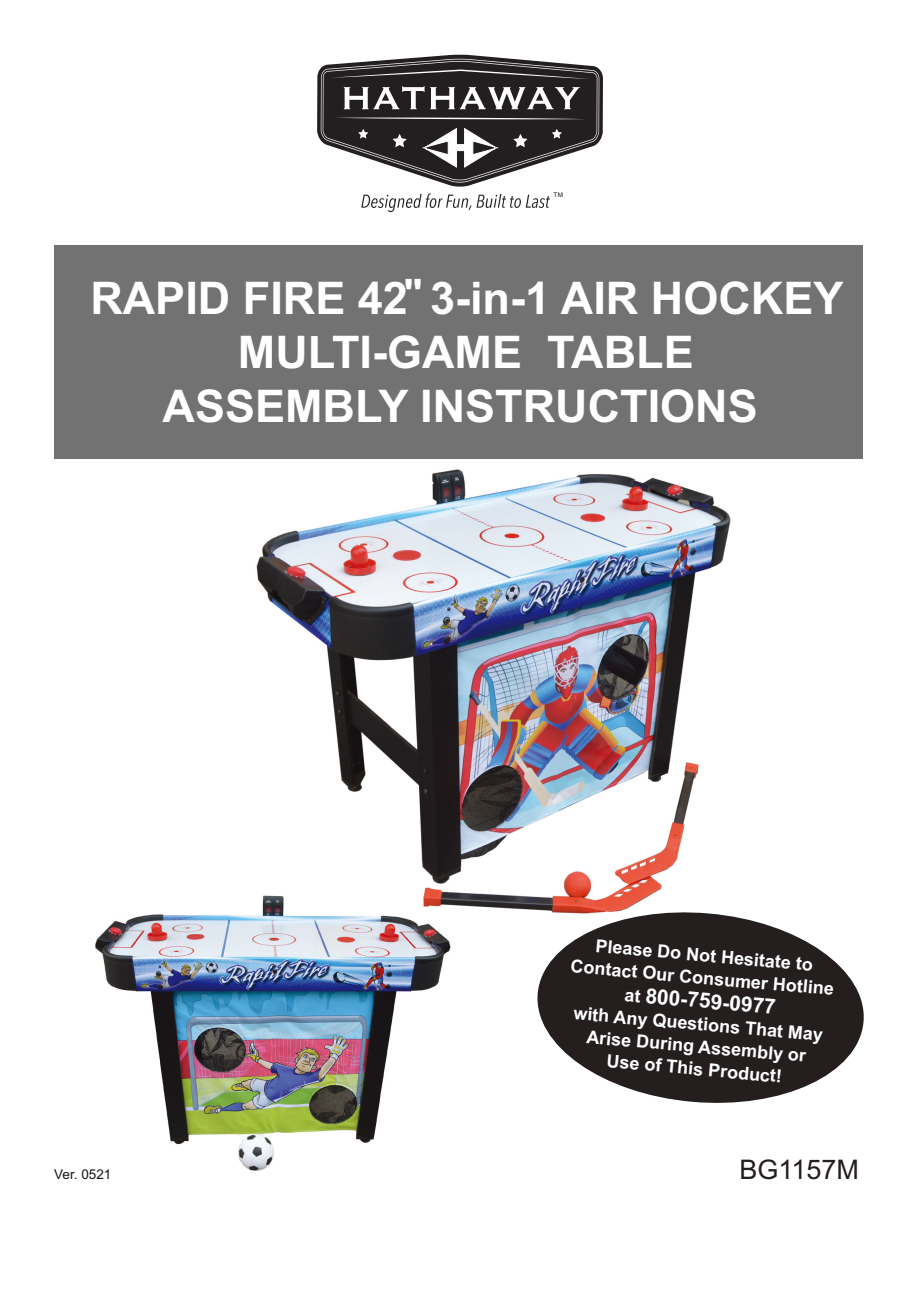
<style>
.page{position:relative;width:920px;height:1290px;background:#fff}
.page>*{position:absolute;margin:0;border:0;box-sizing:border-box;transform-origin:0 0}
.t1{font:700 45px/54px "Arial";color:#fff;text-align:center}
.t2{font:27px "Arial";color:#241e1e}
.t3{font:700 21px "Arial";color:#fff}
.t4{font:700 18px/22.5px "Arial";color:#fff;text-align:center}
.t5{font:13.5px "Arial";color:#191413}
.t6{font:6.3px "Arial";color:#231916}
.s1{font-size:40.65px}
.s2{font-size:18px}
</style>
<div class="page">
<svg style="left:317px;top:55px;width:286px;height:132px"></svg>
<svg style="left:361px;top:193px;width:110px;height:19px"></svg>
<svg style="left:477px;top:194px;width:73px;height:14px"></svg>
<img style="left:256px;top:469px;width:475px;height:441px">
<img style="left:95px;top:891px;width:357px;height:280px">
<svg style="left:533px;top:906px;width:331px;height:197px;fill:#241e1e"></svg>
<div style="left:55px;top:246px;width:808px;height:213px;background:#727272"></div>
<p class="t6" style="left:553px;top:192px;width:11px">TM</p>
<h1 class="t1" style="left:90px;top:275px;width:755px">RAPID FIRE 42<span class="s1">"</span> 3-in-1 AIR HOCKEY<br>MULTI-GAME TABLE<br>ASSEMBLY INSTRUCTIONS</h1>
<p class="t5" style="left:54px;top:1169px;width:59px">Ver. 0521</p>
<p class="t4" style="left:574px;top:934px;width:266px;rotate:5deg">Please Do Not Hesitate to<br>Contact Our Consumer Hotline</p>
<p class="t3" style="left:625px;top:986px;width:153px;rotate:5deg"><span class="s2">at</span> 800-759-0977</p>
<p class="t4" style="left:574px;top:1003px;width:252px;rotate:5deg">with Any Questions That May<br>Arise During Assembly or<br>Use of This Product!</p>
<h2 class="t2" style="left:739px;top:1159px;width:121px">BG1157M</h2>
</div>
